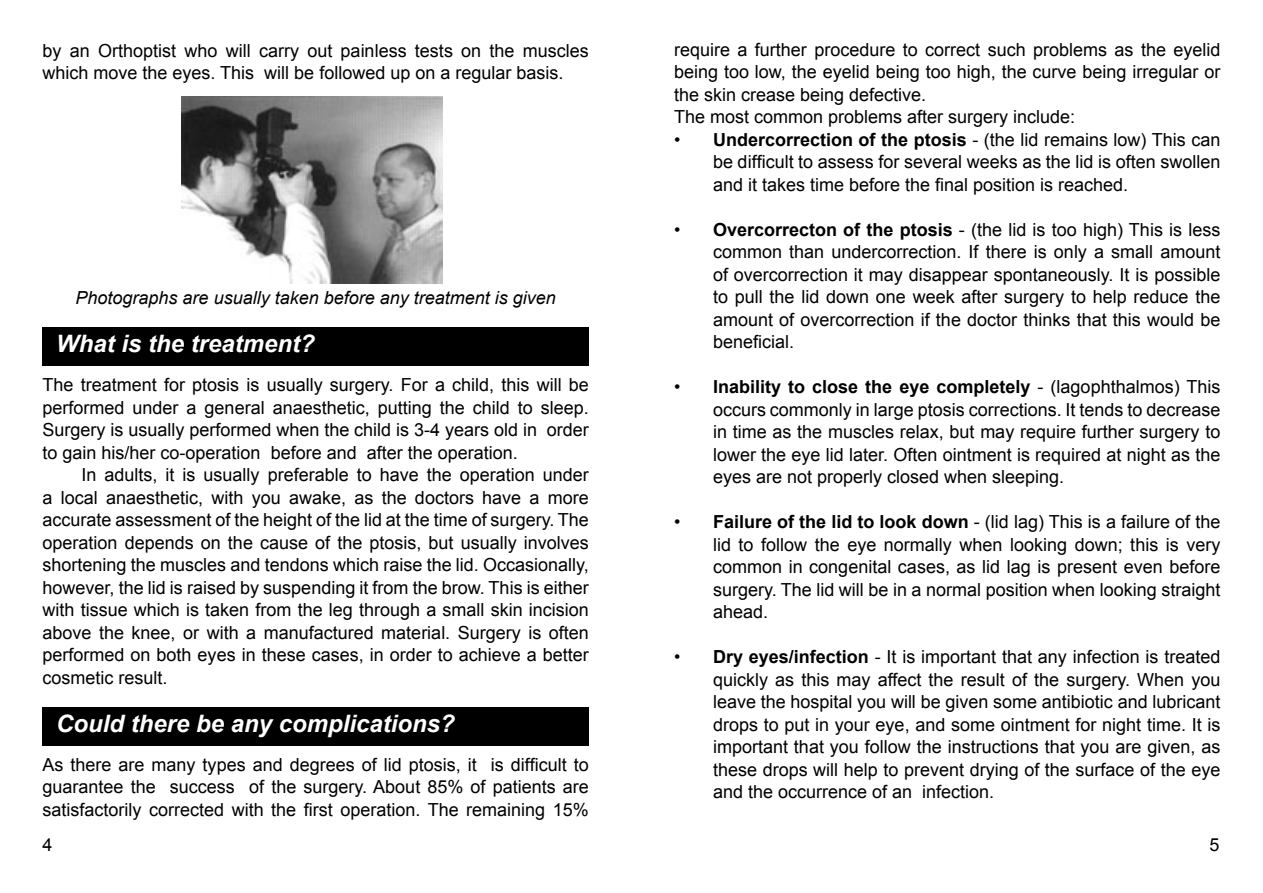
<style>
.page{position:relative;width:1263px;height:893px;background:#fff}
.page>*{position:absolute;margin:0;border:0;box-sizing:border-box;transform-origin:0 0}
.Indent_header{font:italic 700 24px "Arial";color:#fff}
.Body_Text{font:18px/22.5px "Arial";color:#000;text-align:justify}
.Body_Text-2{font:italic 18px "Arial";color:#000}
.s1{font-weight:700}
</style>
<div class="page">
<div style="left:43px;top:707px;width:546px;height:38px;background:#000"></div>
<div style="left:43px;top:327px;width:546px;height:39px;background:#000"></div>
<img style="left:181px;top:97px;width:261px;height:187px">
<p class="Body_Text" style="left:43px;top:39px;width:548px">by an Orthoptist who will carry out painless tests on the muscles which move the eyes. This will be followed up on a regular basis.</p>
<p class="Body_Text-2" style="left:76px;top:288px;width:482px">Photographs are usually taken before any treatment is given</p>
<p class="Indent_header" style="left:56px;top:330px;width:260px">What is the treatment?</p>
<p class="Body_Text" style="left:43px;top:374px;width:548px">The treatment for ptosis is usually surgery. For a child, this will be performed under a general anaesthetic, putting the child to sleep.<br>Surgery is usually performed when the child is 3-4 years old in order to gain his/her co-operation before and after the operation.</p>
<p class="Body_Text" style="left:43px;top:464px;width:548px;text-indent:39px">In adults, it is usually preferable to have the operation under a local anaesthetic, with you awake, as the doctors have a more accurate assessment of the height of the lid at the time of surgery. The operation depends on the cause of the ptosis, but usually involves shortening the muscles and tendons which raise the lid. Occasionally, however, the lid is raised by suspending it from the brow. This is either with tissue which is taken from the leg through a small skin incision above the knee, or with a manufactured material. Surgery is often performed on both eyes in these cases, in order to achieve a better cosmetic result.</p>
<p class="Indent_header" style="left:56px;top:710px;width:400px">Could there be any complications?</p>
<p class="Body_Text" style="left:43px;top:753px;width:548px">As there are many types and degrees of lid ptosis, it is difficult to guarantee the success of the surgery. About 85% of patients are satisfactorily corrected with the first operation. The remaining 15%</p>
<p class="Body_Text" style="left:674px;top:38px;width:548px">require a further procedure to correct such problems as the eyelid being too low, the eyelid being too high, the curve being irregular or the skin crease being defective.</p>
<p class="Body_Text" style="left:674px;top:106px;width:403px">The most common problems after surgery include:</p>
<p class="Body_Text" style="left:713px;top:128px;width:509px;text-indent:-39px">• <span class="s1">Undercorrection of the ptosis</span> - (the lid remains low) This can be difficult to assess for several weeks as the lid is often swollen and it takes time before the final position is reached.</p>
<p class="Body_Text" style="left:713px;top:218px;width:509px;text-indent:-39px">• <span class="s1">Overcorrecton of the ptosis</span> - (the lid is too high) This is less common than undercorrection. If there is only a small amount of overcorrection it may disappear spontaneously. It is possible to pull the lid down one week after surgery to help reduce the amount of overcorrection if the doctor thinks that this would be beneficial.</p>
<p class="Body_Text" style="left:713px;top:376px;width:509px;text-indent:-39px">• <span class="s1">Inability to close the eye completely</span> - (lagophthalmos) This occurs commonly in large ptosis corrections. It tends to decrease in time as the muscles relax, but may require further surgery to lower the eye lid later. Often ointment is required at night as the eyes are not properly closed when sleeping.</p>
<p class="Body_Text" style="left:713px;top:511px;width:509px;text-indent:-39px">• <span class="s1">Failure of the lid to look down</span> - (lid lag) This is a failure of the lid to follow the eye normally when looking down; this is very common in congenital cases, as lid lag is present even before surgery. The lid will be in a normal position when looking straight ahead.</p>
<p class="Body_Text" style="left:713px;top:646px;width:509px;text-indent:-39px">• <span class="s1">Dry eyes/infection</span> - It is important that any infection is treated quickly as this may affect the result of the surgery. When you leave the hospital you will be given some antibiotic and lubricant drops to put in your eye, and some ointment for night time. It is important that you follow the instructions that you are given, as these drops will help to prevent drying of the surface of the eye and the occurrence of an infection.</p>
<p class="Body_Text" style="left:43px;top:833px;width:12px">4</p>
<p class="Body_Text" style="left:1209px;top:833px;width:12px">5</p>
</div>
